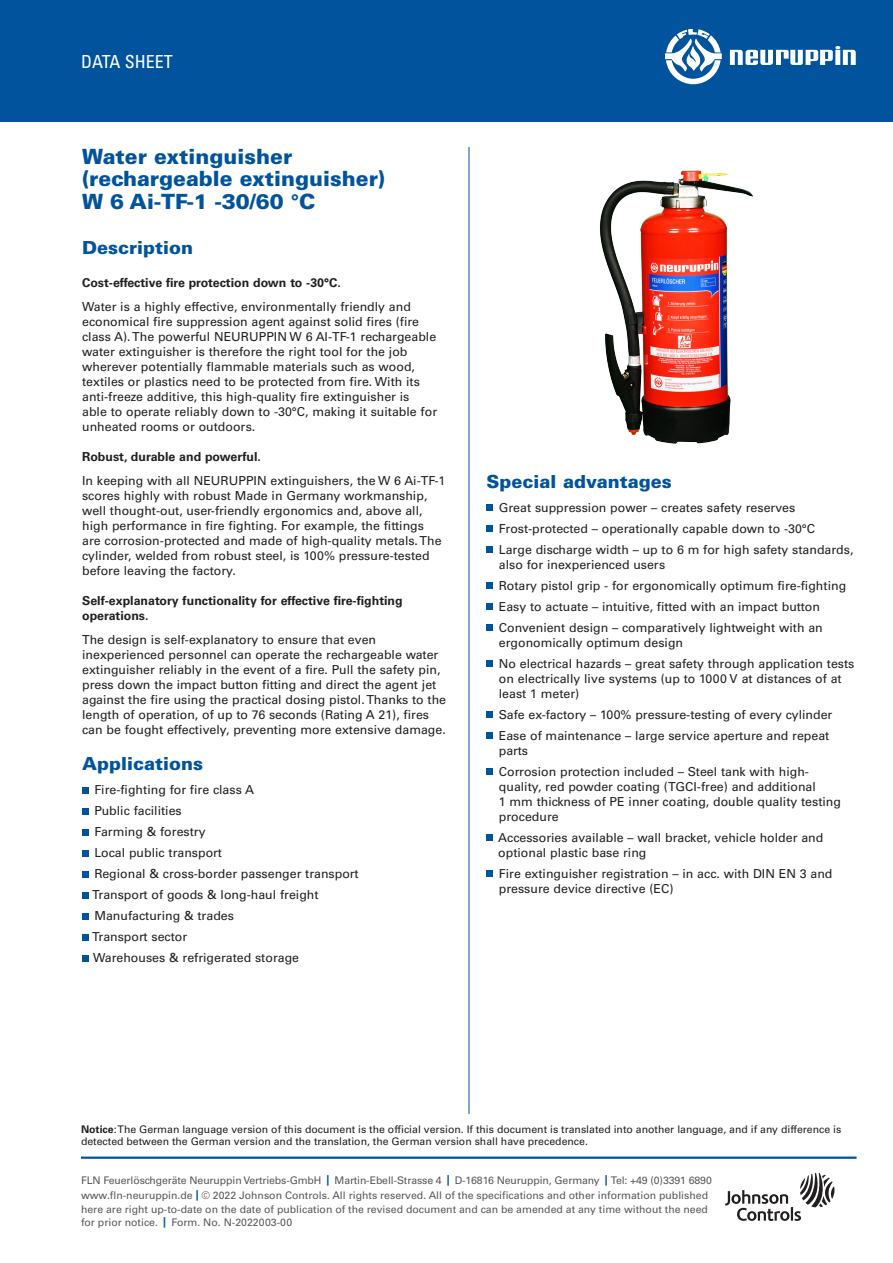
<style>
.page{position:relative;width:893px;height:1263px;background:#fff}
.page>*{position:absolute;margin:0;border:0;box-sizing:border-box;transform-origin:0 0}
._02_Data_Sheet_Heade{font:900 21px/22.5px "Univers LT Std";color:#01539e}
._03_12_pt_Blue_Heade{font:900 18px "Univers LT Std";color:#01539e}
._01_DATA_SHEET{font:condensed 18px "Univers LT Std";color:#fff}
._06_Text_8_25{font:12.3px/15px "Univers LT Std";color:#231f20}
._08_Bullet_Text{font:12.3px/15px "Univers LT Std";color:#231f20}
._04_Bold_Subhead{font:700 12.3px/15px "Univers LT Std";color:#231f20}
._27_Tagline-Boilerpl{font:10.5px/13.2px "Univers LT Std";letter-spacing:-.01em;color:#57585a;text-align:justify}
._16_Note_7_pt__type{font:10.5px/12px "Univers LT Std";color:#231f20}
.s1{font-weight:700}
.s2{font-weight:700;color:#01539e}
</style>
<div class="page">
<hr style="left:81px;top:1156px;width:775px;height:3px;background:#01539e">
<hr style="left:469px;top:147px;width:1px;height:967px;background:#01539e">
<div style="left:0;top:0;width:893px;height:122px;background:#01539e"></div>
<svg style="left:665px;top:29px;width:57px;height:55px"></svg>
<svg style="left:730px;top:46px;width:126px;height:19px"></svg>
<svg style="left:725px;top:1173px;width:109px;height:48px"></svg>
<svg style="left:82px;top:787px;width:6px;height:6px"></svg>
<svg style="left:82px;top:808px;width:6px;height:6px"></svg>
<svg style="left:82px;top:829px;width:6px;height:6px"></svg>
<svg style="left:82px;top:850px;width:6px;height:6px"></svg>
<svg style="left:82px;top:871px;width:6px;height:6px"></svg>
<svg style="left:82px;top:892px;width:6px;height:6px"></svg>
<svg style="left:82px;top:913px;width:6px;height:6px"></svg>
<svg style="left:82px;top:934px;width:6px;height:6px"></svg>
<svg style="left:82px;top:955px;width:6px;height:6px"></svg>
<img style="left:599px;top:170px;width:155px;height:274px">
<svg style="left:487px;top:505px;width:6px;height:6px"></svg>
<svg style="left:487px;top:526px;width:6px;height:6px"></svg>
<svg style="left:487px;top:547px;width:6px;height:6px"></svg>
<svg style="left:487px;top:583px;width:6px;height:6px"></svg>
<svg style="left:487px;top:604px;width:6px;height:6px"></svg>
<svg style="left:487px;top:625px;width:6px;height:6px"></svg>
<svg style="left:487px;top:661px;width:6px;height:6px"></svg>
<svg style="left:487px;top:712px;width:6px;height:6px"></svg>
<svg style="left:487px;top:733px;width:6px;height:6px"></svg>
<svg style="left:487px;top:769px;width:6px;height:6px"></svg>
<svg style="left:487px;top:835px;width:6px;height:6px"></svg>
<svg style="left:487px;top:871px;width:6px;height:6px"></svg>
<p class="_01_DATA_SHEET" style="left:81px;top:50px;width:93px">DATA SHEET</p>
<p class="_02_Data_Sheet_Heade" style="left:82px;top:145px;width:304px">Water extinguisher (rechargeable extinguisher)</p>
<p class="_02_Data_Sheet_Heade" style="left:82px;top:190px;width:235px">W 6 Ai-TF-1 -30/60 °C</p>
<p class="_03_12_pt_Blue_Heade" style="left:82px;top:236px;width:112px">Description</p>
<p class="_04_Bold_Subhead" style="left:82px;top:275px;width:260px">Cost-effective fire protection down to -30°C.</p>
<p class="_06_Text_8_25" style="left:82px;top:299px;width:356px">Water is a highly effective, environmentally friendly and economical fire suppression agent against solid fires (fire class A). The powerful NEURUPPIN W 6 AI-TF-1 rechargeable water extinguisher is therefore the right tool for the job wherever potentially flammable materials such as wood, textiles or plastics need to be protected from fire. With its anti-freeze additive, this high-quality fire extinguisher is able to operate reliably down to -30°C, making it suitable for unheated rooms or outdoors.</p>
<p class="_04_Bold_Subhead" style="left:82px;top:449px;width:180px">Robust, durable and powerful.</p>
<p class="_06_Text_8_25" style="left:82px;top:473px;width:365px">In keeping with all NEURUPPIN extinguishers, the W 6 Ai-TF-1 scores highly with robust Made in Germany workmanship, well thought-out, user-friendly ergonomics and, above all, high performance in fire fighting. For example, the fittings are corrosion-protected and made of high-quality metals. The cylinder, welded from robust steel, is 100% pressure-tested before leaving the factory.</p>
<p class="_04_Bold_Subhead" style="left:82px;top:593px;width:322px">Self-explanatory functionality for effective fire-fighting operations.</p>
<p class="_06_Text_8_25" style="left:82px;top:632px;width:366px">The design is self-explanatory to ensure that even inexperienced personnel can operate the rechargeable water extinguisher reliably in the event of a fire. Pull the safety pin, press down the impact button fitting and direct the agent jet against the fire using the practical dosing pistol. Thanks to the length of operation, of up to 76 seconds (Rating A 21), fires can be fought effectively, preventing more extensive damage.</p>
<p class="_03_12_pt_Blue_Heade" style="left:82px;top:752px;width:122px">Applications</p>
<p class="_08_Bullet_Text" style="left:94px;top:782px;width:161px">Fire-fighting for fire class A</p>
<p class="_08_Bullet_Text" style="left:94px;top:803px;width:89px">Public facilities</p>
<p class="_08_Bullet_Text" style="left:94px;top:824px;width:113px">Farming &amp; forestry</p>
<p class="_08_Bullet_Text" style="left:94px;top:845px;width:129px">Local public transport</p>
<p class="_08_Bullet_Text" style="left:94px;top:866px;width:266px">Regional &amp; cross-border passenger transport</p>
<p class="_08_Bullet_Text" style="left:92px;top:887px;width:228px">Transport of goods &amp; long-haul freight</p>
<p class="_08_Bullet_Text" style="left:94px;top:908px;width:141px">Manufacturing &amp; trades</p>
<p class="_08_Bullet_Text" style="left:92px;top:929px;width:97px">Transport sector</p>
<p class="_08_Bullet_Text" style="left:93px;top:950px;width:207px">Warehouses &amp; refrigerated storage</p>
<p class="_03_12_pt_Blue_Heade" style="left:487px;top:470px;width:187px">Special advantages</p>
<p class="_08_Bullet_Text" style="left:499px;top:500px;width:298px">Great suppression power – creates safety reserves</p>
<p class="_08_Bullet_Text" style="left:499px;top:521px;width:318px">Frost-protected – operationally capable down to -30°C</p>
<p class="_08_Bullet_Text" style="left:499px;top:542px;width:356px">Large discharge width – up to 6 m for high safety standards, also for inexperienced users</p>
<p class="_08_Bullet_Text" style="left:499px;top:578px;width:349px">Rotary pistol grip - for ergonomically optimum fire-fighting</p>
<p class="_08_Bullet_Text" style="left:499px;top:599px;width:323px">Easy to actuate – intuitive, fitted with an impact button</p>
<p class="_08_Bullet_Text" style="left:499px;top:620px;width:325px">Convenient design – comparatively lightweight with an ergonomically optimum design</p>
<p class="_08_Bullet_Text" style="left:499px;top:656px;width:357px">No electrical hazards – great safety through application tests on electrically live systems (up to 1000 V at distances of at least 1 meter)</p>
<p class="_08_Bullet_Text" style="left:499px;top:707px;width:335px">Safe ex-factory – 100% pressure-testing of every cylinder</p>
<p class="_08_Bullet_Text" style="left:499px;top:728px;width:332px">Ease of maintenance – large service aperture and repeat parts</p>
<p class="_08_Bullet_Text" style="left:499px;top:764px;width:344px">Corrosion protection included – Steel tank with high&shy;quality, red powder coating (TGCI-free) and additional<br>1 mm thickness of PE inner coating, double quality testing procedure</p>
<p class="_08_Bullet_Text" style="left:498px;top:830px;width:327px">Accessories available – wall bracket, vehicle holder and optional plastic base ring</p>
<p class="_08_Bullet_Text" style="left:499px;top:866px;width:335px">Fire extinguisher registration – in acc. with DIN EN 3 and pressure device directive (EC)</p>
<p class="_16_Note_7_pt__type" style="left:81px;top:1123px;width:762px"><span class="s1">Notice</span>: The German language version of this document is the official version. If this document is translated into another language, and if any difference is detected between the German version and the translation, the German version shall have precedence.</p>
<p class="_27_Tagline-Boilerpl" style="left:81px;top:1174px;width:632px">FLN Feuerlöschgeräte Neuruppin Vertriebs-GmbH <span class="s2">|</span> Martin-Ebell-Strasse 4 <span class="s2">|</span> D-16816 Neuruppin, Germany <span class="s2">|</span> Tel: +49 (0)3391 6890</p>
<p class="_27_Tagline-Boilerpl" style="left:81px;top:1189px;width:629px">www.fln-neuruppin.de <span class="s2">|</span> © 2022 Johnson Controls. All rights reserved. All of the specifications and other information published here are right up-to-date on the date of publication of the revised document and can be amended at any time without the need for prior notice. <span class="s2">|</span> Form. No. N-2022003-00</p>
</div>
